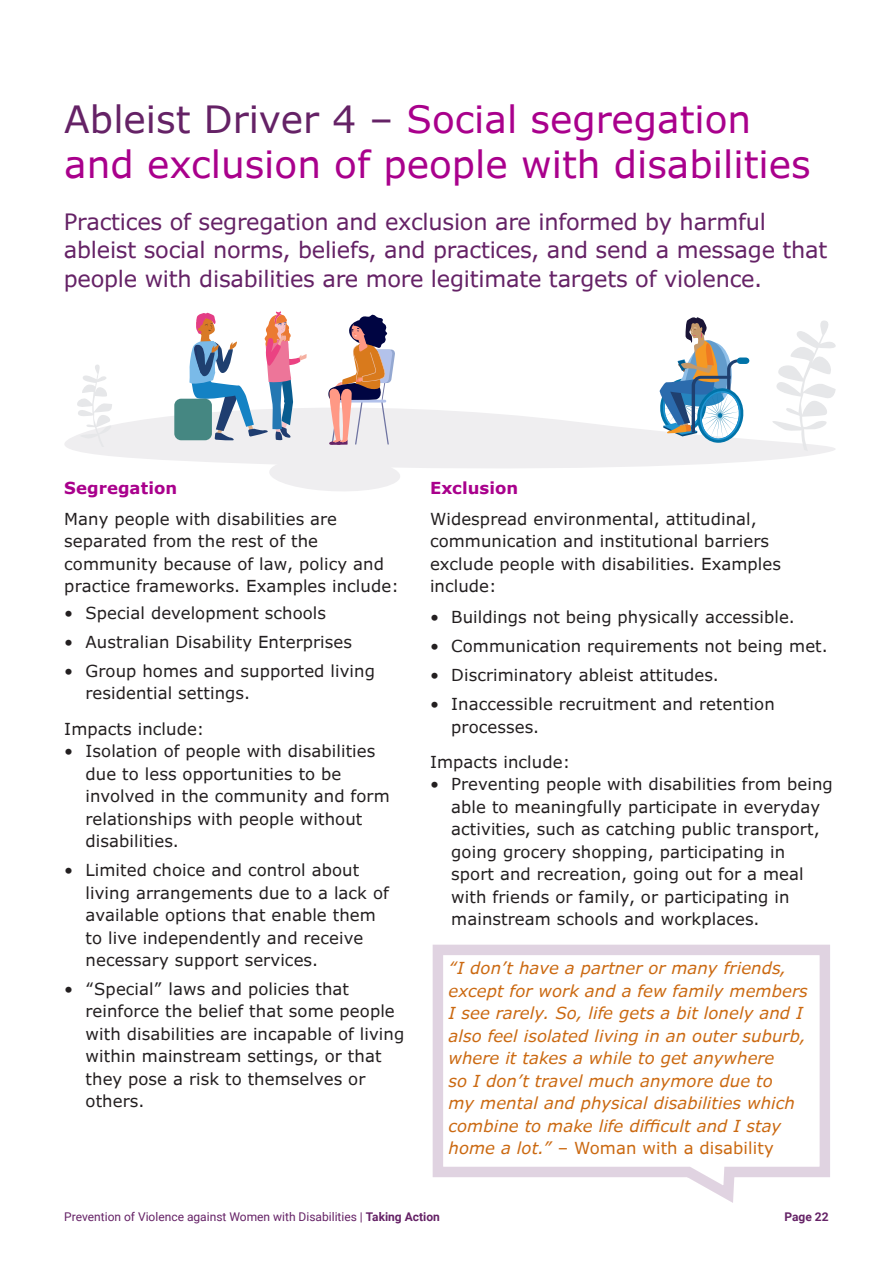
<style>
.page{position:relative;width:893px;height:1263px;background:#fff}
.page>*{position:absolute;margin:0;border:0;box-sizing:border-box;transform-origin:0 0}
.Heading_1{font:37.5px/45px "Verdana Pro";color:#a9008c}
.Introduction{font:22.5px/28.5px "Verdana Pro";letter-spacing:-.01em;color:#652266}
.Body_copy{font:16.5px/22.5px "Verdana Pro";letter-spacing:.005em;color:#231f20}
.Body_copy-2{font:italic 16.5px/22.5px "Verdana Pro";letter-spacing:.005em;color:#cb6911}
.Body_copy-3{font:700 16.5px "Verdana Pro";letter-spacing:.005em;color:#a9008c}
.t1{font:12px "Roboto";color:#652266}
.t2{font:700 12px "Roboto";color:#652266}
.s1{color:#652266}
.s2{font-style:normal}
.s3{font-weight:700}
</style>
<div class="page">
<svg style="left:64px;top:398px;width:766px;height:70px;fill:#efeef0"></svg>
<svg style="left:261px;top:455px;width:148px;height:36px"></svg>
<svg style="left:766px;top:320px;width:70px;height:131px"></svg>
<svg style="left:76px;top:364px;width:38px;height:83px"></svg>
<div style="left:737px;top:357px;width:12px;height:7px;background:#0073a8;border-radius:3px"></div>
<svg style="left:658px;top:317px;width:89px;height:126px"></svg>
<div style="left:174px;top:399px;width:38px;height:41px;background:#458782;border-radius:7px"></div>
<svg style="left:327px;top:314px;width:68px;height:131px"></svg>
<svg style="left:189px;top:311px;width:118px;height:130px"></svg>
<svg style="left:432px;top:944px;width:398px;height:259px"></svg>
<p class="Heading_1" style="left:64px;top:98px;width:748px"><span class="s1">Ableist Driver 4 –</span> Social segregation and exclusion of people with disabilities</p>
<p class="Introduction" style="left:64px;top:208px;width:765px">Practices of segregation and exclusion are informed by harmful ableist social norms, beliefs, and practices, and send a message that people with disabilities are more legitimate targets of violence.</p>
<p class="Body_copy-3" style="left:64px;top:477px;width:114px">Segregation</p>
<p class="Body_copy" style="left:64px;top:508px;width:336px">Many people with disabilities are separated from the rest of the community because of law, policy and practice frameworks. Examples include:</p>
<p class="Body_copy" style="left:64px;top:602px;width:263px">• Special development schools</p>
<p class="Body_copy" style="left:64px;top:631px;width:289px">• Australian Disability Enterprises</p>
<p class="Body_copy" style="left:86px;top:660px;width:291px;text-indent:-21px">• Group homes and supported living residential settings.</p>
<p class="Body_copy" style="left:64px;top:718px;width:142px">Impacts include:</p>
<p class="Body_copy" style="left:86px;top:740px;width:306px;text-indent:-21px">• Isolation of people with disabilities due to less opportunities to be involved in the community and form relationships with people without disabilities.</p>
<p class="Body_copy" style="left:86px;top:859px;width:305px;text-indent:-21px">• Limited choice and control about living arrangements due to a lack of available options that enable them to live independently and receive necessary support services.</p>
<p class="Body_copy" style="left:86px;top:978px;width:320px;text-indent:-21px">• “Special” laws and policies that reinforce the belief that some people with disabilities are incapable of living within mainstream settings, or that they pose a risk to themselves or others.</p>
<p class="Body_copy-3" style="left:430px;top:477px;width:90px">Exclusion</p>
<p class="Body_copy" style="left:430px;top:508px;width:353px">Widespread environmental, attitudinal, communication and institutional barriers exclude people with disabilities. Examples include:</p>
<p class="Body_copy" style="left:430px;top:606px;width:366px">• Buildings not being physically accessible.</p>
<p class="Body_copy" style="left:430px;top:635px;width:399px">• Communication requirements not being met.</p>
<p class="Body_copy" style="left:430px;top:664px;width:290px">• Discriminatory ableist attitudes.</p>
<p class="Body_copy" style="left:451px;top:693px;width:325px;text-indent:-21px">• Inaccessible recruitment and retention processes.</p>
<p class="Body_copy" style="left:430px;top:751px;width:142px">Impacts include:</p>
<p class="Body_copy" style="left:451px;top:773px;width:383px;text-indent:-21px">• Preventing people with disabilities from being able to meaningfully participate in everyday activities, such as catching public transport, going grocery shopping, participating in<br>sport and recreation, going out for a meal with friends or family, or participating in mainstream schools and workplaces.</p>
<p class="Body_copy-2" style="left:448px;top:957px;width:361px">“I don’t have a partner or many friends, except for work and a few family members I see rarely. So, life gets a bit lonely and I also feel isolated living in an outer suburb, where it takes a while to get anywhere<br>so I don’t travel much anymore due to<br>my mental and physical disabilities which combine to make life difficult and I stay home a lot.” <span class="s2">– Woman with a disability</span></p>
<p class="t1" style="left:64px;top:1208px;width:377px">Prevention of Violence against Women with Disabilities | <span class="s3">Taking Action</span></p>
<p class="t2" style="left:784px;top:1208px;width:46px">Page 22</p>
</div>
